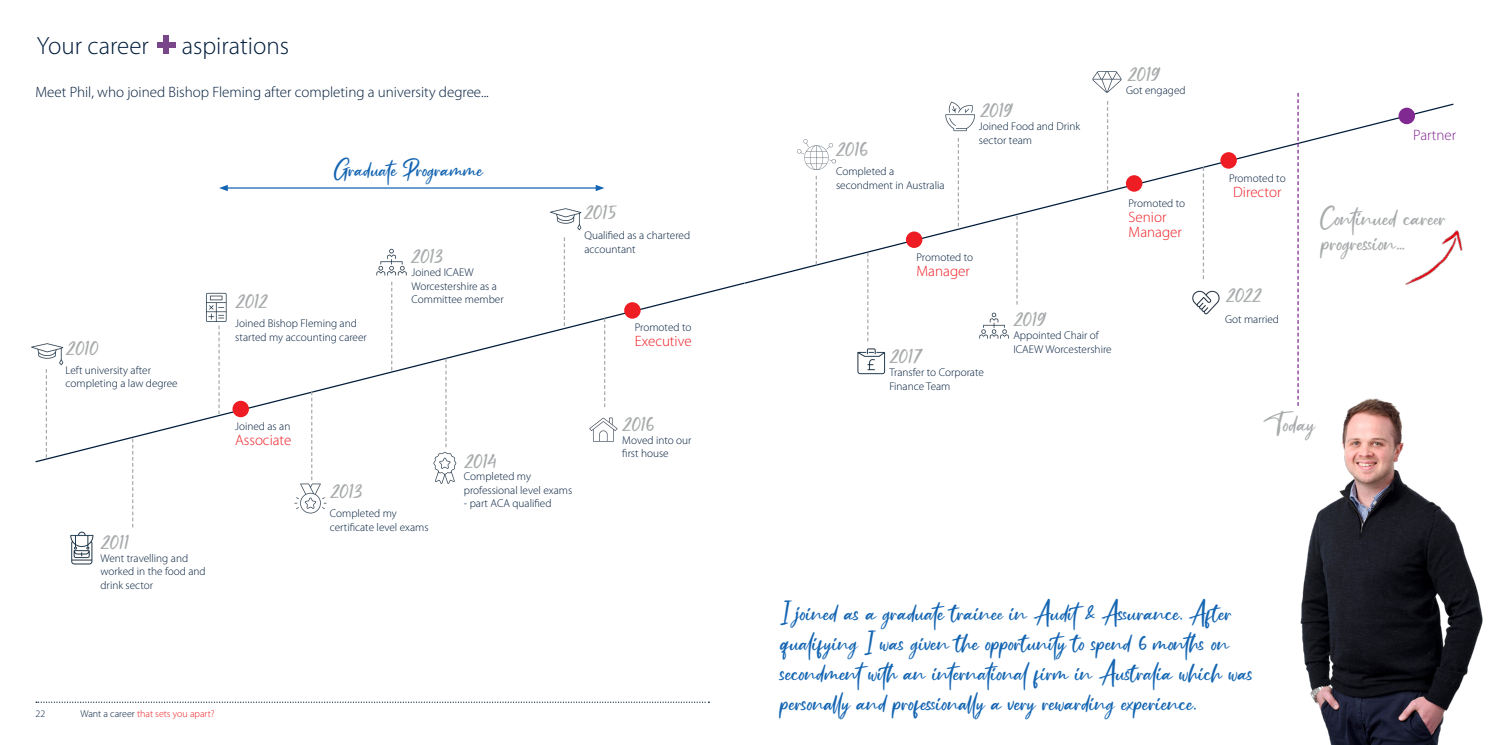
<style>
.page{position:relative;width:1489px;height:745px;background:#fff}
.page>*{position:absolute;margin:0;border:0;box-sizing:border-box;transform-origin:0 0}
.t1{font:25px/30px "Ruthfully";color:#1465b2}
.t2{font:25px/25px "Ruthfully";color:#a8abac}
.t3{font:300 25px "Myriad Pro";color:#001c3b}
.t4{font:22.5px "Ruthfully";color:#1465b2}
.t5{font:300 15px "Myriad Pro";color:#001c3b}
.t6{font:300 15px/15px "Myriad Pro";color:#ee1d23}
.t7{font:300 15px "Myriad Pro";color:#802990}
.t8{font:300 11.25px/13.5px "Myriad Pro";color:#001c3b}
.t9{font:300 10px "Myriad Pro";color:#ee1d23}
.t10{font:300 10px "Myriad Pro";color:#001c3b}
.s1{color:#001c3b}
</style>
<div class="page">
<svg style="left:36px;top:701px;width:673px;height:1px"></svg>
<svg style="left:35px;top:282px;width:709px;height:181px"></svg>
<svg style="left:46px;top:372px;width:1px;height:85px"></svg>
<div style="left:232px;top:400px;width:17px;height:17px;background:#ee1d23;border-radius:50%"></div>
<hr style="left:226px;top:187px;width:371px;height:1px;background:#1465b2">
<svg style="left:219px;top:185px;width:9px;height:6px"></svg>
<svg style="left:595px;top:185px;width:9px;height:6px"></svg>
<img style="left:31px;top:334px;width:35px;height:38px">
<img style="left:197px;top:288px;width:38px;height:37px">
<svg style="left:391px;top:281px;width:1px;height:89px"></svg>
<svg style="left:311px;top:391px;width:1px;height:87px"></svg>
<img style="left:294px;top:478px;width:33px;height:36px">
<svg style="left:445px;top:358px;width:1px;height:89px"></svg>
<img style="left:426px;top:447px;width:38px;height:37px">
<img style="left:550px;top:208px;width:32px;height:23px">
<div style="left:164px;top:35px;width:5px;height:19px;background:#7a468a"></div>
<div style="left:157px;top:42px;width:19px;height:5px;background:#7a468a"></div>
<svg style="left:132px;top:438px;width:1px;height:89px"></svg>
<img style="left:70px;top:531px;width:24px;height:34px">
<svg style="left:218px;top:325px;width:2px;height:89px"></svg>
<img style="left:376px;top:248px;width:31px;height:28px">
<svg style="left:563px;top:237px;width:2px;height:89px"></svg>
<img style="left:584px;top:411px;width:38px;height:37px">
<svg style="left:604px;top:318px;width:1px;height:89px"></svg>
<div style="left:624px;top:302px;width:16px;height:16px;background:#ee1d23;border-radius:50%"></div>
<svg style="left:743px;top:103px;width:711px;height:181px"></svg>
<div style="left:1220px;top:152px;width:16px;height:16px;background:#ee1d23;border-radius:50%"></div>
<img style="left:1297px;top:389px;width:186px;height:355px">
<img style="left:1187px;top:282px;width:38px;height:33px">
<svg style="left:1202px;top:167px;width:1px;height:112px"></svg>
<div style="left:1398px;top:108px;width:16px;height:16px;background:#802990;border-radius:50%"></div>
<svg style="left:815px;top:176px;width:1px;height:88px"></svg>
<img style="left:797px;top:140px;width:38px;height:29px">
<img style="left:1092px;top:71px;width:30px;height:22px">
<svg style="left:1106px;top:101px;width:2px;height:89px"></svg>
<div style="left:905px;top:231px;width:17px;height:17px;background:#ee1d23;border-radius:50%"></div>
<img style="left:941px;top:101px;width:37px;height:33px">
<svg style="left:957px;top:138px;width:1px;height:88px"></svg>
<img style="left:857px;top:348px;width:29px;height:27px">
<svg style="left:867px;top:252px;width:1px;height:89px"></svg>
<img style="left:979px;top:312px;width:30px;height:27px">
<svg style="left:1016px;top:216px;width:1px;height:88px"></svg>
<div style="left:1125px;top:175px;width:17px;height:16px;background:#ee1d23;border-radius:50%"></div>
<svg style="left:1297px;top:93px;width:1px;height:312px"></svg>
<img style="left:1391px;top:225px;width:72px;height:60px">
<p class="t3" style="left:37px;top:32px;width:113px">Your career</p>
<p class="t3" style="left:182px;top:32px;width:109px">aspirations</p>
<p class="t5" style="left:35px;top:84px;width:455px">Meet Phil, who joined Bishop Fleming after completing a university degree...</p>
<p class="t2" style="left:66px;top:335px;width:34px">2010</p>
<p class="t8" style="left:66px;top:363px;width:114px">Left university after completing a law degree</p>
<p class="t2" style="left:100px;top:529px;width:30px">2011</p>
<p class="t8" style="left:100px;top:551px;width:107px">Went travelling and worked in the food and drink sector</p>
<p class="t4" style="left:334px;top:152px;width:150px">Graduate Programme</p>
<p class="t2" style="left:235px;top:288px;width:33px">2012</p>
<p class="t8" style="left:235px;top:317px;width:133px">Joined Bishop Fleming and started my accounting career</p>
<p class="t2" style="left:410px;top:243px;width:34px">2013</p>
<p class="t8" style="left:411px;top:266px;width:94px">Joined ICAEW<br>Worcestershire as a<br>Committee member</p>
<p class="t2" style="left:583px;top:199px;width:35px">2015</p>
<p class="t8" style="left:584px;top:229px;width:107px">Qualified as a chartered accountant</p>
<p class="t8" style="left:634px;top:321px;width:58px">Promoted to</p>
<p class="t6" style="left:634px;top:334px;width:58px">Executive</p>
<p class="t8" style="left:235px;top:419px;width:57px">Joined as an</p>
<p class="t6" style="left:235px;top:432px;width:58px">Associate</p>
<p class="t2" style="left:464px;top:447px;width:34px">2014</p>
<p class="t2" style="left:330px;top:478px;width:34px">2013</p>
<p class="t8" style="left:464px;top:469px;width:110px">Completed my professional level exams</p>
<p class="t8" style="left:464px;top:496px;width:89px">- part ACA qualified</p>
<p class="t8" style="left:330px;top:506px;width:100px">Completed my certificate level exams</p>
<p class="t2" style="left:622px;top:410px;width:33px">2016</p>
<p class="t8" style="left:622px;top:433px;width:71px">Moved into our</p>
<p class="t8" style="left:622px;top:446px;width:48px">first house</p>
<p class="t10" style="left:35px;top:707px;width:11px">22</p>
<p class="t9" style="left:80px;top:707px;width:136px"><span class="s1">Want a career</span> that sets you apart?</p>
<p class="t2" style="left:1126px;top:62px;width:33px">2019</p>
<p class="t2" style="left:835px;top:136px;width:33px">2016</p>
<p class="t8" style="left:836px;top:165px;width:110px">Completed a secondment in Australia</p>
<p class="t2" style="left:979px;top:98px;width:33px">2019</p>
<p class="t8" style="left:978px;top:120px;width:103px">Joined Food and Drink sector team</p>
<p class="t8" style="left:916px;top:250px;width:58px">Promoted to</p>
<p class="t6" style="left:916px;top:263px;width:55px">Manager</p>
<p class="t2" style="left:889px;top:343px;width:32px">2017</p>
<p class="t8" style="left:889px;top:366px;width:96px">Transfer to Corporate<br>Finance Team</p>
<p class="t2" style="left:1013px;top:306px;width:33px">2019</p>
<p class="t8" style="left:1013px;top:329px;width:100px">Appointed Chair of<br>ICAEW Worcestershire</p>
<p class="t8" style="left:1126px;top:84px;width:61px">Got engaged</p>
<p class="t8" style="left:1128px;top:197px;width:58px">Promoted to</p>
<p class="t6" style="left:1128px;top:210px;width:55px">Senior<br>Manager</p>
<p class="t8" style="left:1228px;top:171px;width:58px">Promoted to</p>
<p class="t6" style="left:1233px;top:184px;width:50px">Director</p>
<p class="t2" style="left:1225px;top:282px;width:37px">2022</p>
<p class="t8" style="left:1224px;top:312px;width:56px">Got married</p>
<p class="t7" style="left:1412px;top:126px;width:45px">Partner</p>
<p class="t2" style="left:1321px;top:205px;width:126px">Continued career progression...</p>
<p class="t2" style="left:1266px;top:411px;width:50px">Today</p>
<p class="t1" style="left:780px;top:597px;width:474px">I joined as a graduate trainee in Audit&amp; Assurance. After qualifying I was given the opportunity to spend 6 months on secondment with an international firm in Australia which was personally and professionally a very rewarding experience.</p>
</div>
